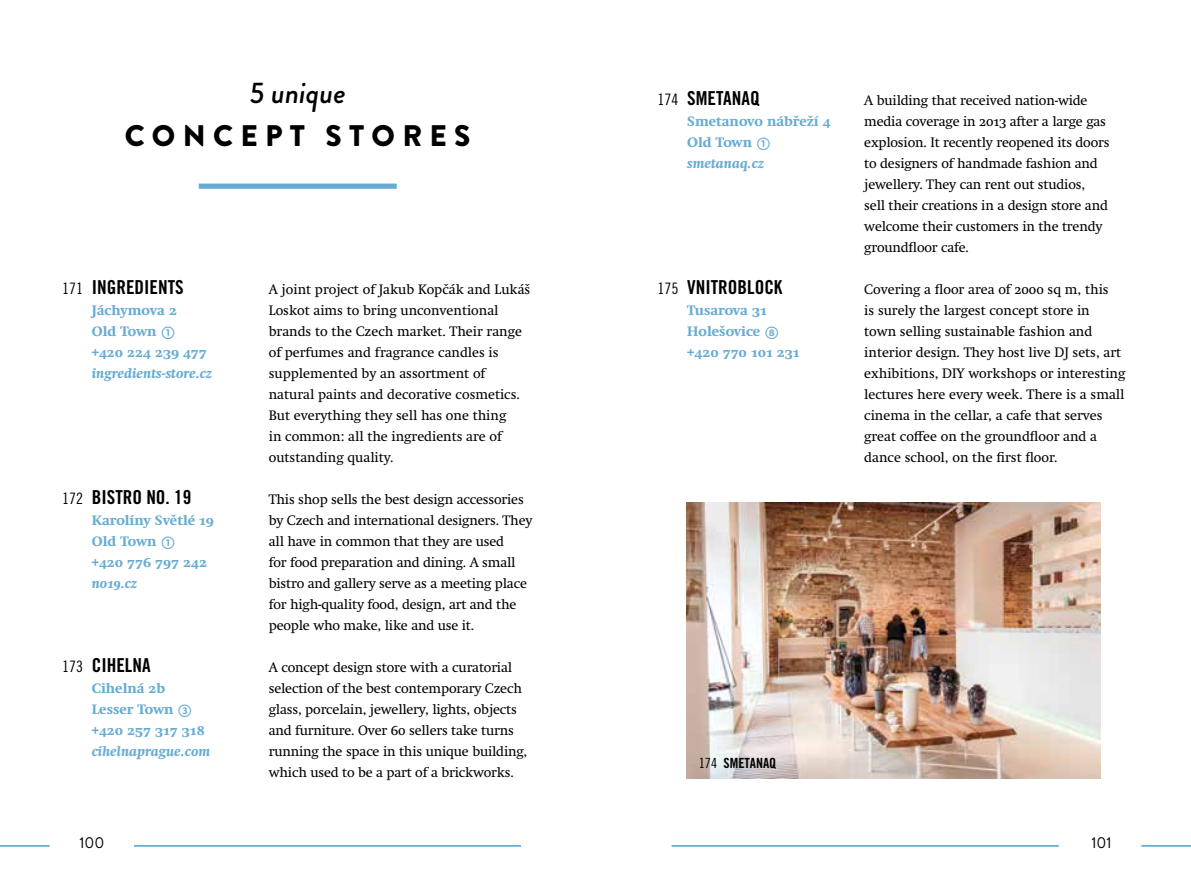
<style>
.page{position:relative;width:1191px;height:893px;background:#fff}
.page>*{position:absolute;margin:0;border:0;box-sizing:border-box;transform-origin:0 0}
.t1{font:900 29.75px "Brandon Grotesque";letter-spacing:.245em;color:#000}
.t2{font:italic 500 29.75px "Brandon Grotesque";color:#000}
.t3{font:19.25px "Trade Gothic Bold Cond Twenty";color:#000}
.t4{font:15.75px "Brandon Grotesque";color:#000}
.t5{font:14px/21px "Swift Neue LT Pro";letter-spacing:-.01em;color:#000}
.t6{font:700 14px/21px "Swift Neue LT Pro";color:#66acd2}
.t7{font:italic 700 14px "Swift Neue LT Pro";color:#66acd2}
.t8{font:14px "Trade Gothic Bold Cond Twenty";color:#000}
.s1{font-family:"Trade Gothic Cond Eighteen";font-size:15.75px}
.s2{font-family:"Fedra Sans Std";font-weight:400;font-size:17.5px}
.s3{font-style:italic}
.s4{font-family:"Trade Gothic Cond Eighteen"}
</style>
<div class="page">
<hr style="left:134px;top:845px;width:387px;height:2px;background:#66acd2">
<hr style="left:671px;top:845px;width:387px;height:2px;background:#66acd2">
<hr style="left:0;top:845px;width:50px;height:2px;background:#66acd2">
<hr style="left:1141px;top:845px;width:50px;height:2px;background:#66acd2">
<div style="left:199px;top:184px;width:198px;height:5px;background:#66acd2"></div>
<img style="left:686px;top:503px;width:414px;height:276px">
<h1 class="t2" style="left:250px;top:72px;width:97px">5 unique</h1>
<h1 class="t1" style="left:125px;top:115px;width:347px">CONCEPT STORES</h1>
<h2 class="t3" style="left:62px;top:275px;width:123px"><span class="s1">171</span> INGREDIENTS</h2>
<p class="t6" style="left:92px;top:300px;width:116px">Jáchymova 2<br>Old Town <span class="s2">➀ </span>+420 224 239 477</p>
<p class="t7" style="left:92px;top:365px;width:122px">ingredients-store.cz</p>
<h2 class="t3" style="left:62px;top:485px;width:131px"><span class="s1">172</span> BISTRO NO. 19</h2>
<p class="t6" style="left:92px;top:510px;width:124px">Karolíny Světlé 19<br>Old Town <span class="s2">➀<br></span>+420 776 797 242</p>
<p class="t7" style="left:92px;top:575px;width:47px">no19.cz</p>
<h2 class="t3" style="left:62px;top:653px;width:90px"><span class="s1">173</span> CIHELNA</h2>
<p class="t6" style="left:92px;top:678px;width:114px">Cihelná 2b<br>Lesser Town <span class="s2">➂ </span>+420 257 317 318</p>
<p class="t7" style="left:92px;top:743px;width:120px">cihelnaprague.com</p>
<p class="t5" style="left:269px;top:279px;width:263px">A joint project of Jakub Kopčák and Lukáš Loskot aims to bring unconventional brands to the Czech market. Their range of perfumes and fragrance candles is supplemented by an assortment of natural paints and decorative cosmetics.<br>But everything they sell has one thing<br>in common: all the ingredients are of outstanding quality.</p>
<p class="t5" style="left:269px;top:489px;width:265px">This shop sells the best design accessories by Czech and international designers. They all have in common that they are used<br>for food preparation and dining. A small bistro and gallery serve as a meeting place for high-quality food, design, art and the people who make, like and use it.</p>
<p class="t5" style="left:269px;top:657px;width:260px">A concept design store with a curatorial selection of the best contemporary Czech glass, porcelain, jewellery, lights, objects and furniture. Over 60 sellers take turns running the space in this unique building, which used to be a part of a brickworks.</p>
<h2 class="t3" style="left:657px;top:86px;width:104px"><span class="s1">174</span> SMETANAQ</h2>
<p class="t6" style="left:687px;top:111px;width:145px">Smetanovo nábřeží 4<br>Old Town <span class="s2">➀ </span><span class="s3">smetanaq.cz</span></p>
<h2 class="t3" style="left:657px;top:275px;width:126px"><span class="s1">175</span> VNITROBLOCK</h2>
<p class="t6" style="left:687px;top:300px;width:114px">Tusarova 31<br>Holešovice <span class="s2">➇ </span>+420 770 101 231</p>
<p class="t5" style="left:864px;top:90px;width:247px">A building that received nation-wide media coverage in 2013 after a large gas explosion. It recently reopened its doors to designers of handmade fashion and jewellery. They can rent out studios,<br>sell their creations in a design store and welcome their customers in the trendy groundfloor cafe.</p>
<p class="t5" style="left:864px;top:279px;width:262px">Covering a floor area of 2000 sq m, this<br>is surely the largest concept store in<br>town selling sustainable fashion and interior design. They host live DJ sets, art exhibitions, DIY workshops or interesting lectures here every week. There is a small cinema in the cellar, a cafe that serves great coffee on the groundfloor and a dance school, on the first floor.</p>
<p class="t8" style="left:698px;top:754px;width:79px"><span class="s4">174</span> SMETANAQ</p>
<p class="t4" style="left:79px;top:832px;width:26px">100</p>
<p class="t4" style="left:1091px;top:832px;width:22px">101</p>
</div>
